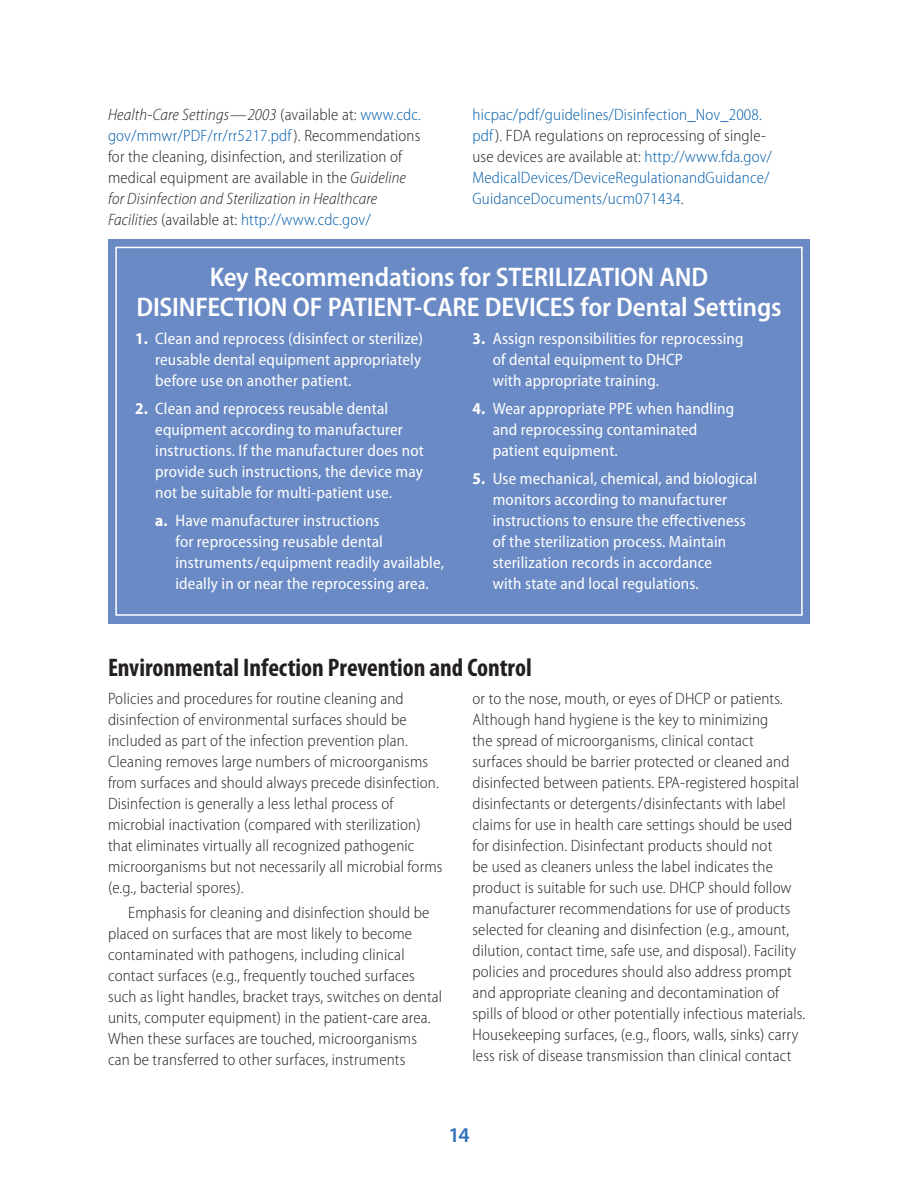
<style>
.page{position:relative;width:918px;height:1188px;background:#fff}
.page>*{position:absolute;margin:0;border:0;box-sizing:border-box;transform-origin:0 0}
.H3_KEY_Lists{font:600 semi-condensed 27px/30px "Myriad Pro";letter-spacing:-.005em;color:#fff;text-align:center}
.H4_Contents{font:700 condensed 25.5px "Myriad Pro";color:#231f20}
.t1{font:600 21px "Myriad Pro";color:#2f71b7}
.P__First_Paragraph{font:300 semi-condensed 16.5px/21px "Myriad Pro";letter-spacing:.01em;color:#231f20}
.t2{font:semi-condensed 16.5px/21px "Myriad Pro";letter-spacing:.01em;color:#fff}
.t3{font:300 semi-condensed 16.5px/21px "Myriad Pro";letter-spacing:.01em;color:#015dab}
.s1{font-style:italic}
.s2{color:#015dab}
.s3{color:#231f20}
.s4{font-weight:700}
</style>
<div class="page">
<div style="left:108px;top:239px;width:702px;height:384px;background:#6a8ac5"></div>
<div style="left:115px;top:247px;width:688px;height:369px;background:#6a8ac5;border:2px solid #fff"></div>
<p class="P__First_Paragraph" style="left:108px;top:105px;width:314px"><span class="s1">Health-Care Settings—2003</span> (available at: <span class="s2">www.cdc. gov/mmwr/PDF/rr/rr5217.pdf</span>). Recommendations for the cleaning, disinfection, and sterilization of medical equipment are available in the <span class="s1">Guideline for Disinfection and Sterilization in Healthcare Facilities</span> (available at: <span class="s2">http://www.cdc.gov/</span></p>
<p class="t3" style="left:473px;top:105px;width:301px">hicpac/pdf/guidelines/Disinfection_Nov_2008. pdf<span class="s3">). FDA regulations on reprocessing of single&shy;use devices are available at:</span> http://www.fda.gov/ MedicalDevices/DeviceRegulationandGuidance/ GuidanceDocuments/ucm071434<span class="s3">.</span></p>
<h3 class="H3_KEY_Lists" style="left:136px;top:263px;width:647px">Key Recommendations for STERILIZATION AND<br>DISINFECTION OF PATIENT-CARE DEVICES for Dental Settings</h3>
<p class="t2" style="left:155px;top:329px;width:269px;text-align:justify;text-indent:-20px"><span class="s4">1.</span> Clean and reprocess (disinfect or sterilize) reusable dental equipment appropriately before use on another patient.</p>
<p class="t2" style="left:155px;top:399px;width:270px;text-indent:-20px"><span class="s4">2.</span> Clean and reprocess reusable dental equipment according to manufacturer instructions. If the manufacturer does not provide such instructions, the device may not be suitable for multi-patient use.</p>
<p class="t2" style="left:176px;top:511px;width:270px;text-indent:-20px"><span class="s4">a.</span> Have manufacturer instructions<br>for reprocessing reusable dental instruments/equipment readily available, ideally in or near the reprocessing area.</p>
<p class="t2" style="left:493px;top:329px;width:252px;text-indent:-20px"><span class="s4">3.</span> Assign responsibilities for reprocessing of dental equipment to DHCP<br>with appropriate training.</p>
<p class="t2" style="left:493px;top:399px;width:243px;text-indent:-20px"><span class="s4">4.</span> Wear appropriate PPE when handling and reprocessing contaminated patient equipment.</p>
<p class="t2" style="left:493px;top:469px;width:266px;text-indent:-20px"><span class="s4">5.</span> Use mechanical, chemical, and biological monitors according to manufacturer instructions to ensure the effectiveness of the sterilization process. Maintain sterilization records in accordance<br>with state and local regulations.</p>
<p class="H4_Contents" style="left:108px;top:654px;width:425px">Environmental Infection Prevention and Control</p>
<p class="P__First_Paragraph" style="left:108px;top:688px;width:336px">Policies and procedures for routine cleaning and disinfection of environmental surfaces should be included as part of the infection prevention plan.<br>Cleaning removes large numbers of microorganisms from surfaces and should always precede disinfection.<br>Disinfection is generally a less lethal process of microbial inactivation (compared with sterilization) that eliminates virtually all recognized pathogenic microorganisms but not necessarily all microbial forms (e.g., bacterial spores).</p>
<p class="P__First_Paragraph" style="left:108px;top:902px;width:336px;text-indent:20px">Emphasis for cleaning and disinfection should be placed on surfaces that are most likely to become contaminated with pathogens, including clinical contact surfaces (e.g., frequently touched surfaces such as light handles, bracket trays, switches on dental units, computer equipment) in the patient-care area.<br>When these surfaces are touched, microorganisms can be transferred to other surfaces, instruments</p>
<p class="P__First_Paragraph" style="left:472px;top:688px;width:334px">or to the nose, mouth, or eyes of DHCP or patients.<br>Although hand hygiene is the key to minimizing<br>the spread of microorganisms, clinical contact surfaces should be barrier protected or cleaned and disinfected between patients. EPA-registered hospital disinfectants or detergents/disinfectants with label claims for use in health care settings should be used for disinfection. Disinfectant products should not<br>be used as cleaners unless the label indicates the product is suitable for such use. DHCP should follow manufacturer recommendations for use of products selected for cleaning and disinfection (e.g., amount, dilution, contact time, safe use, and disposal). Facility policies and procedures should also address prompt and appropriate cleaning and decontamination of spills of blood or other potentially infectious materials.<br>Housekeeping surfaces, (e.g., floors, walls, sinks) carry less risk of disease transmission than clinical contact</p>
<p class="t1" style="left:448px;top:1123px;width:23px">14</p>
</div>
